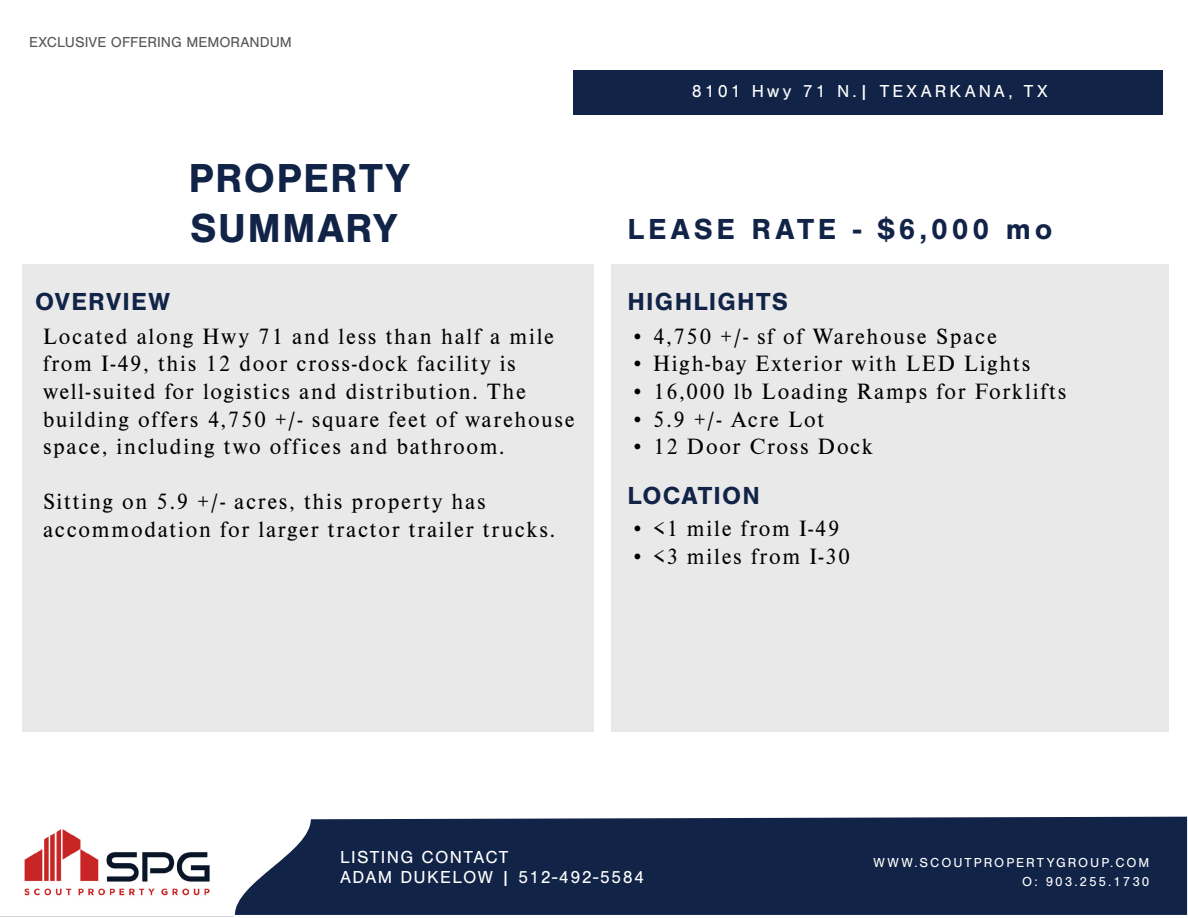
<style>
.page{position:relative;width:1188px;height:918px;background:#fff}
.page>*{position:absolute;margin:0;border:0;box-sizing:border-box;transform-origin:0 0}
.t1{font:700 42px/50.4px "Nimbus San";letter-spacing:.03em;color:#112347}
.t2{font:700 30px "Nimbus San";letter-spacing:.125em;color:#112347}
.t3{font:700 25.5px "Nimbus San";letter-spacing:.045em;color:#112347}
.t4{font:22.95px/27.6px "Nimbus Rom D";letter-spacing:.075em;color:#000}
.t5{font:18px/19.8px "Nimbus San";letter-spacing:.075em;color:#fff}
.t6{font:18px "Nimbus San";letter-spacing:.17em;color:#fff}
.t7{font:15px "Nimbus San";color:#555}
.t8{font:13.5px/19.6px "Nimbus San";letter-spacing:.145em;color:#fff;text-align:right}
.s1{font-family:"Times New Roman"}
</style>
<div class="page">
<div style="left:22px;top:264px;width:572px;height:468px;background:#e9e9e9"></div>
<div style="left:611px;top:264px;width:557px;height:468px;background:#e9e9e9"></div>
<div style="left:573px;top:70px;width:589px;height:44px;background:#112347"></div>
<img style="left:0;top:829px;width:233px;height:88px">
<div style="left:235px;top:817px;width:952px;height:98px;background:#112347"></div>
<p class="t7" style="left:29px;top:34px;width:264px">EXCLUSIVE OFFERING MEMORANDUM</p>
<h1 class="t1" style="left:188px;top:153px;width:223px">PROPERTY<br>SUMMARY</h1>
<p class="t6" style="left:692px;top:81px;width:357px">8101 Hwy 71 N.| TEXARKANA, TX</p>
<h2 class="t2" style="left:627px;top:212px;width:427px">LEASE RATE - $6,000 mo</h2>
<p class="t3" style="left:35px;top:288px;width:136px">OVERVIEW</p>
<p class="t3" style="left:627px;top:288px;width:162px">HIGHLIGHTS</p>
<p class="t4" style="left:43px;top:322px;width:533px">Located along Hwy 71 and less than half a mile from I-49, this 12 door cross-dock facility is well-suited for logistics and distribution. The building offers 4,750 +/- square feet of warehouse space, including two offices and bathroom.</p>
<p class="t4" style="left:43px;top:487px;width:514px">Sitting on 5.9 +/- acres, this property has accommodation for larger tractor trailer trucks.</p>
<p class="t4" style="left:634px;top:322px;width:365px"><span class="s1">•</span> 4,750 +/- sf of Warehouse Space</p>
<p class="t4" style="left:634px;top:349px;width:398px"><span class="s1">•</span> High-bay Exterior with LED Lights</p>
<p class="t4" style="left:634px;top:377px;width:434px"><span class="s1">•</span> 16,000 lb Loading Ramps for Forklifts</p>
<p class="t4" style="left:634px;top:404px;width:192px"><span class="s1">•</span> 5.9 +/- Acre Lot</p>
<p class="t4" style="left:634px;top:432px;width:241px"><span class="s1">•</span> 12 Door Cross Dock</p>
<p class="t3" style="left:627px;top:482px;width:134px">LOCATION</p>
<p class="t4" style="left:634px;top:514px;width:207px"><span class="s1">•</span> &lt;1 mile from I-49</p>
<p class="t4" style="left:634px;top:542px;width:218px"><span class="s1">•</span> &lt;3 miles from I-30</p>
<p class="t5" style="left:340px;top:847px;width:306px">LISTING CONTACT<br>ADAM DUKELOW | 512-492-5584</p>
<p class="t8" style="left:874px;top:853px;width:277px">WWW.SCOUTPROPERTYGROUP.COM<br>O: 903.255.1730</p>
</div>
